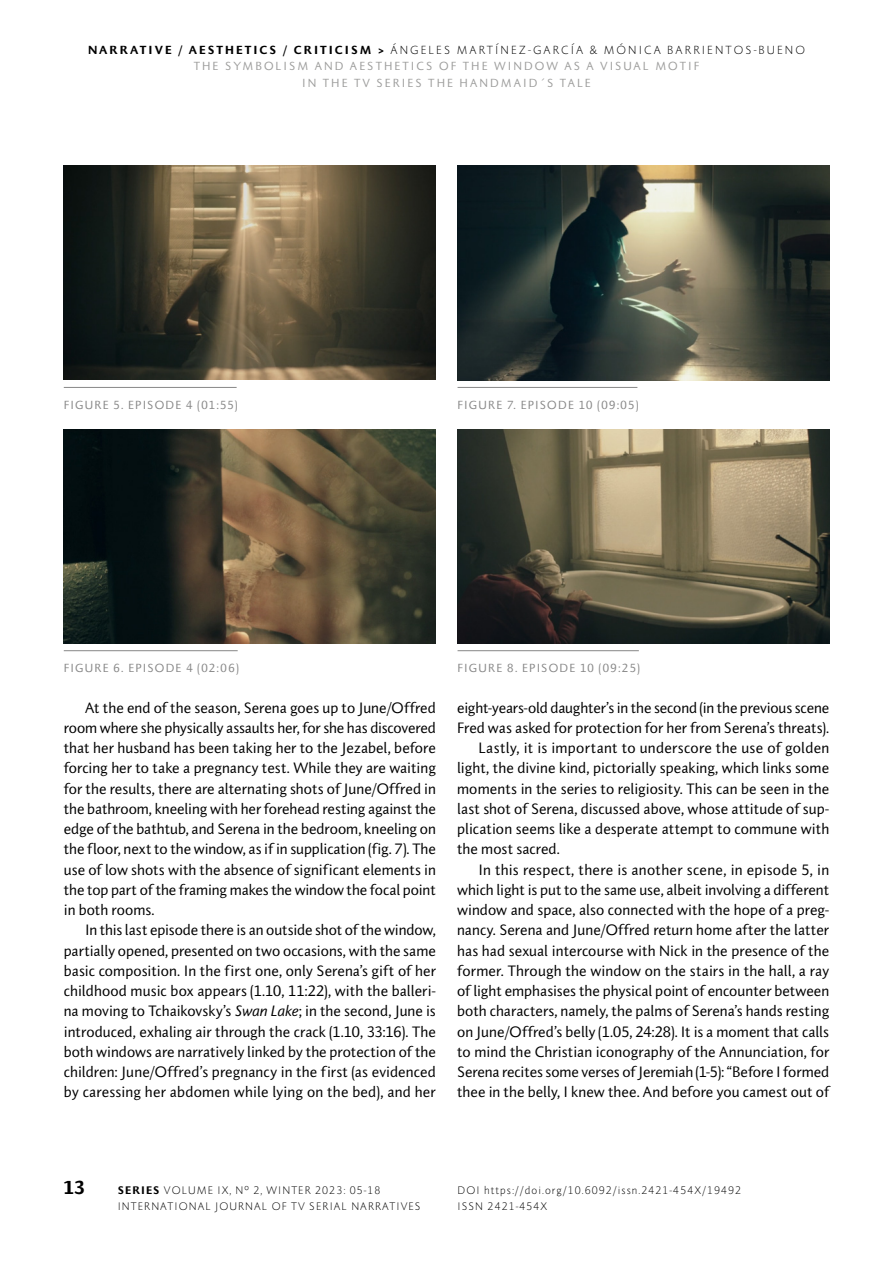
<style>
.page{position:relative;width:893px;height:1263px;background:#fff}
.page>*{position:absolute;margin:0;border:0;box-sizing:border-box;transform-origin:0 0}
.t1{font:800 18px "Pragma ISO";color:#000}
.t2{font:14.4px/20.2px "Pragma ISO";letter-spacing:.005em;color:#000;text-align:justify}
.t3{font:11.25px/16.5px "Pragma ISO";letter-spacing:.18em;color:#9d9d9c;text-align:center}
.t4{font:11.25px "Pragma ISO";letter-spacing:.1em;color:#878787}
.t5{font:300 10.5px/16.5px "Pragma ISO";letter-spacing:.1em;color:#000}
.s1{font-weight:800;color:#000}
.s2{font-weight:300;color:#000}
.s3{font-style:italic}
.s4{font-weight:800}
</style>
<div class="page">
<hr style="left:64px;top:387px;width:173px;height:1px;background:#878787">
<img style="left:64px;top:166px;width:372px;height:214px">
<hr style="left:458px;top:387px;width:179px;height:1px;background:#878787">
<img style="left:458px;top:166px;width:372px;height:214px">
<hr style="left:64px;top:650px;width:174px;height:1px;background:#878787">
<img style="left:64px;top:429px;width:372px;height:214px">
<hr style="left:458px;top:650px;width:181px;height:1px;background:#878787">
<img style="left:458px;top:429px;width:372px;height:214px">
<p class="t3" style="left:88px;top:41px;width:718px"><span class="s1">NARRATIVE / AESTHETICS / CRITICISM &gt;</span> <span class="s2">ÁNGELES MARTÍNEZ-GARCÍA &amp; MÓNICA BARRIENTOS-BUENO<br></span>THE SYMBOLISM AND AESTHETICS OF THE WINDOW AS A VISUAL MOTIF<br>IN THE TV SERIES THE HANDMAID´S TALE</p>
<p class="t4" style="left:64px;top:398px;width:175px">FIGURE 5. EPISODE 4 (01:55)</p>
<p class="t4" style="left:458px;top:398px;width:182px">FIGURE 7. EPISODE 10 (09:05)</p>
<p class="t4" style="left:64px;top:661px;width:177px">FIGURE 6. EPISODE 4 (02:06)</p>
<p class="t4" style="left:458px;top:661px;width:184px">FIGURE 8. EPISODE 10 (09:25)</p>
<p class="t2" style="left:64px;top:697px;width:374px;text-indent:21px">At the end of the season, Serena goes up to June/Offred room where she physically assaults her, for she has discovered that her husband has been taking her to the Jezabel, before forcing her to take a pregnancy test. While they are waiting for the results, there are alternating shots of June/Offred in the bathroom, kneeling with her forehead resting against the edge of the bathtub, and Serena in the bedroom, kneeling on the floor, next to the window, as if in supplication (fig. 7). The use of low shots with the absence of significant elements in the top part of the framing makes the window the focal point in both rooms.</p>
<p class="t2" style="left:64px;top:920px;width:374px;text-indent:21px">In this last episode there is an outside shot of the window, partially opened, presented on two occasions, with the same basic composition. In the first one, only Serena’s gift of her childhood music box appears (1.10, 11:22), with the balleri&shy;na moving to Tchaikovsky’s <span class="s3">Swan Lake</span>; in the second, June is introduced, exhaling air through the crack (1.10, 33:16). The both windows are narratively linked by the protection of the children: June/Offred’s pregnancy in the first (as evidenced by caressing her abdomen while lying on the bed), and her</p>
<p class="t2" style="left:457px;top:697px;width:374px">eight-years-old daughter’s in the second (in the previous scene</p>
<p class="t2" style="left:457px;top:718px;width:374px">Fred was asked for protection for her from Serena’s threats).</p>
<p class="t2" style="left:478px;top:738px;width:352px">Lastly, it is important to underscore the use of golden</p>
<p class="t2" style="left:457px;top:758px;width:374px">light, the divine kind, pictorially speaking, which links some</p>
<p class="t2" style="left:457px;top:778px;width:374px">moments in the series to religiosity. This can be seen in the</p>
<p class="t2" style="left:457px;top:799px;width:374px">last shot of Serena, discussed above, whose attitude of sup-</p>
<p class="t2" style="left:457px;top:819px;width:374px">plication seems like a desperate attempt to commune with</p>
<p class="t2" style="left:457px;top:839px;width:104px">the most sacred.</p>
<p class="t2" style="left:478px;top:859px;width:352px">In this respect, there is another scene, in episode 5, in</p>
<p class="t2" style="left:457px;top:880px;width:374px">which light is put to the same use, albeit involving a different</p>
<p class="t2" style="left:457px;top:900px;width:374px">window and space, also connected with the hope of a preg-</p>
<p class="t2" style="left:457px;top:920px;width:374px">nancy. Serena and June/Offred return home after the latter</p>
<p class="t2" style="left:457px;top:940px;width:374px">has had sexual intercourse with Nick in the presence of the</p>
<p class="t2" style="left:457px;top:961px;width:374px">former. Through the window on the stairs in the hall, a ray</p>
<p class="t2" style="left:457px;top:981px;width:374px">of light emphasises the physical point of encounter between</p>
<p class="t2" style="left:457px;top:1001px;width:374px">both characters, namely, the palms of Serena’s hands resting</p>
<p class="t2" style="left:457px;top:1021px;width:374px">on June/Offred’s belly (1.05, 24:28). It is a moment that calls</p>
<p class="t2" style="left:457px;top:1042px;width:374px">to mind the Christian iconography of the Annunciation, for</p>
<p class="t2" style="left:457px;top:1062px;width:374px">Serena recites some verses of Jeremiah (1-5): “Before I formed</p>
<p class="t2" style="left:457px;top:1082px;width:374px">thee in the belly, I knew thee. And before you camest out of</p>
<p class="t1" style="left:64px;top:1176px;width:22px">13</p>
<p class="t5" style="left:118px;top:1182px;width:304px"><span class="s4">SERIES</span> VOLUME IX, Nº 2, WINTER 2023: 05-18<br>INTERNATIONAL JOURNAL OF TV SERIAL NARRATIVES</p>
<p class="t5" style="left:458px;top:1182px;width:285px">DOI https://doi.org/10.6092/issn.2421-454X/19492<br>ISSN 2421-454X</p>
</div>
